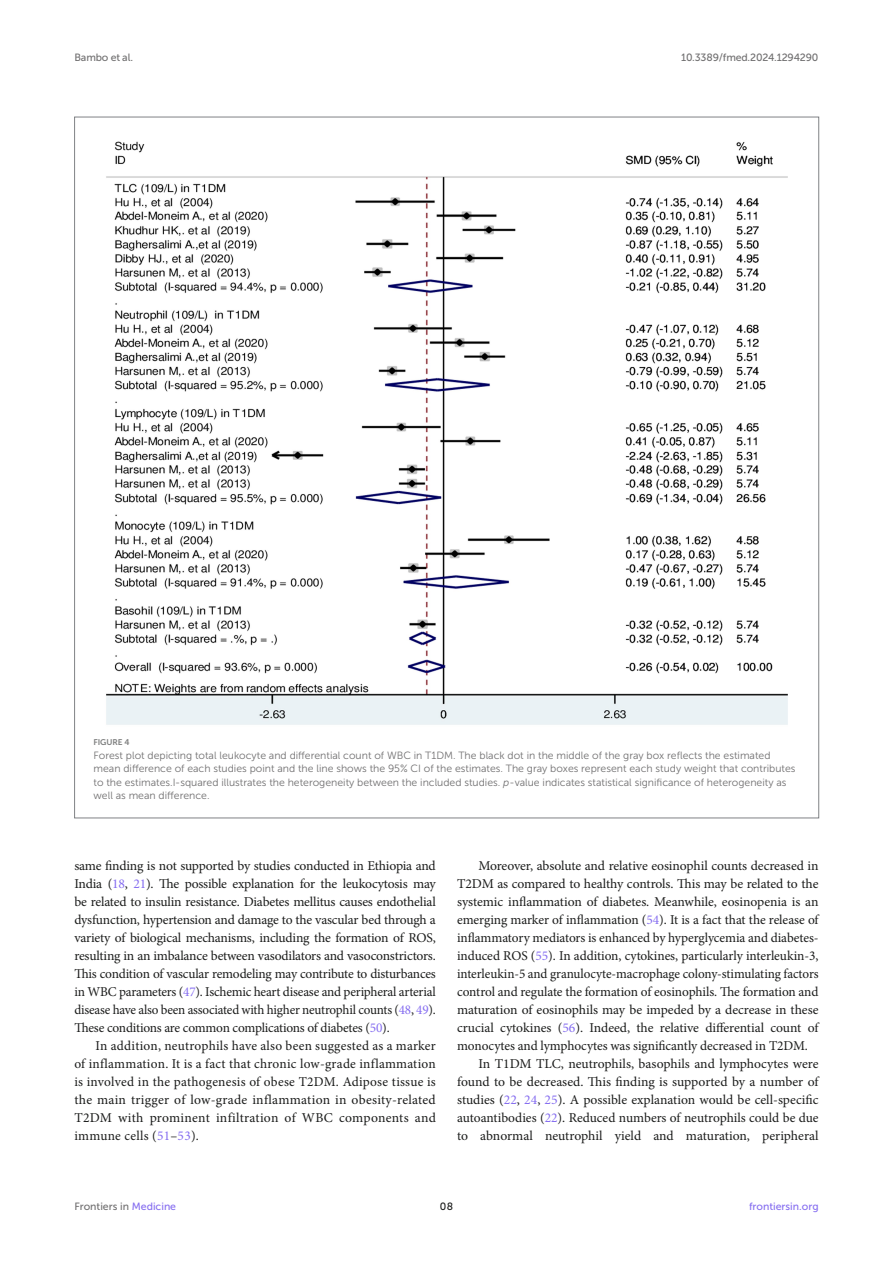
<style>
.page{position:relative;width:893px;height:1263px;background:#fff}
.page>*{position:absolute;margin:0;border:0;box-sizing:border-box;transform-origin:0 0}
.TEXT{font:13.5px/18px "Minion Pro";letter-spacing:-.005em;color:#1b1c1b;text-align:justify}
.FIG_LEG{font:10.5px/13.5px "Museo Sans 300";color:#706f70}
.t1{font:10.5px "Museo Sans 500";letter-spacing:-.015em;color:#706f70}
.t2{font:10.5px "Museo Sans 500";color:#856df0}
.t3{font:10.5px "Museo Sans 500";color:#1b1c1b}
.FIG_HD{font:8.25px "Museo Sans 700";letter-spacing:-.01em;color:#7e7f7f}
.s1{font-style:italic}
.s2{color:#856df0}
</style>
<div class="page">
<img style="left:106px;top:141px;width:682px;height:584px">
<p class="t1" style="left:74px;top:51px;width:60px">Bambo et al.</p>
<p class="t1" style="left:681px;top:51px;width:139px">10.3389/fmed.2024.1294290</p>
<p class="FIG_HD" style="left:94px;top:737px;width:37px">FIGURE 4</p>
<p class="FIG_LEG" style="left:94px;top:748px;width:703px">Forest plot depicting total leukocyte and differential count of WBC in T1DM. The black dot in the middle of the gray box reflects the estimated mean difference of each studies point and the line shows the 95% CI of the estimates. The gray boxes represent each study weight that contributes to the estimates.I-squared illustrates the heterogeneity between the included studies. <span class="s1">p</span>-value indicates statistical significance of heterogeneity as well as mean difference.</p>
<p class="TEXT" style="left:74px;top:857px;width:363px">same finding is not supported by studies conducted in Ethiopia and India (<span class="s2">18</span>, <span class="s2">21</span>). The possible explanation for the leukocytosis may be related to insulin resistance. Diabetes mellitus causes endothelial dysfunction, hypertension and damage to the vascular bed through a variety of biological mechanisms, including the formation of ROS, resulting in an imbalance between vasodilators and vasoconstrictors.<br>This condition of vascular remodeling may contribute to disturbances in WBC parameters (<span class="s2">47</span>). Ischemic heart disease and peripheral arterial disease have also been associated with higher neutrophil counts (<span class="s2">48</span>, <span class="s2">49</span>).<br>These conditions are common complications of diabetes (<span class="s2">50</span>).</p>
<p class="TEXT" style="left:74px;top:1037px;width:363px;text-indent:21px">In addition, neutrophils have also been suggested as a marker of inflammation. It is a fact that chronic low-grade inflammation is involved in the pathogenesis of obese T2DM. Adipose tissue is the main trigger of low-grade inflammation in obesity-related T2DM with prominent infiltration of WBC components and immune cells (<span class="s2">51</span>–<span class="s2">53</span>).</p>
<p class="TEXT" style="left:457px;top:857px;width:363px;text-indent:21px">Moreover, absolute and relative eosinophil counts decreased in T2DM as compared to healthy controls. This may be related to the systemic inflammation of diabetes. Meanwhile, eosinopenia is an emerging marker of inflammation (<span class="s2">54</span>). It is a fact that the release of inflammatory mediators is enhanced by hyperglycemia and diabetes&shy;induced ROS (<span class="s2">55</span>). In addition, cytokines, particularly interleukin-3, interleukin-5 and granulocyte-macrophage colony-stimulating factors control and regulate the formation of eosinophils. The formation and maturation of eosinophils may be impeded by a decrease in these crucial cytokines (<span class="s2">56</span>). Indeed, the relative differential count of monocytes and lymphocytes was significantly decreased in T2DM.</p>
<p class="TEXT" style="left:457px;top:1055px;width:363px;text-indent:21px">In T1DM TLC, neutrophils, basophils and lymphocytes were found to be decreased. This finding is supported by a number of studies (<span class="s2">22</span>, <span class="s2">24</span>, <span class="s2">25</span>). A possible explanation would be cell-specific autoantibodies (<span class="s2">22</span>). Reduced numbers of neutrophils could be due to abnormal neutrophil yield and maturation, peripheral</p>
<p class="t1" style="left:74px;top:1200px;width:103px">Frontiers in <span class="s2">Medicine</span></p>
<p class="t3" style="left:440px;top:1200px;width:15px">08</p>
<p class="t2" style="left:749px;top:1200px;width:71px">frontiersin.org</p>
</div>
